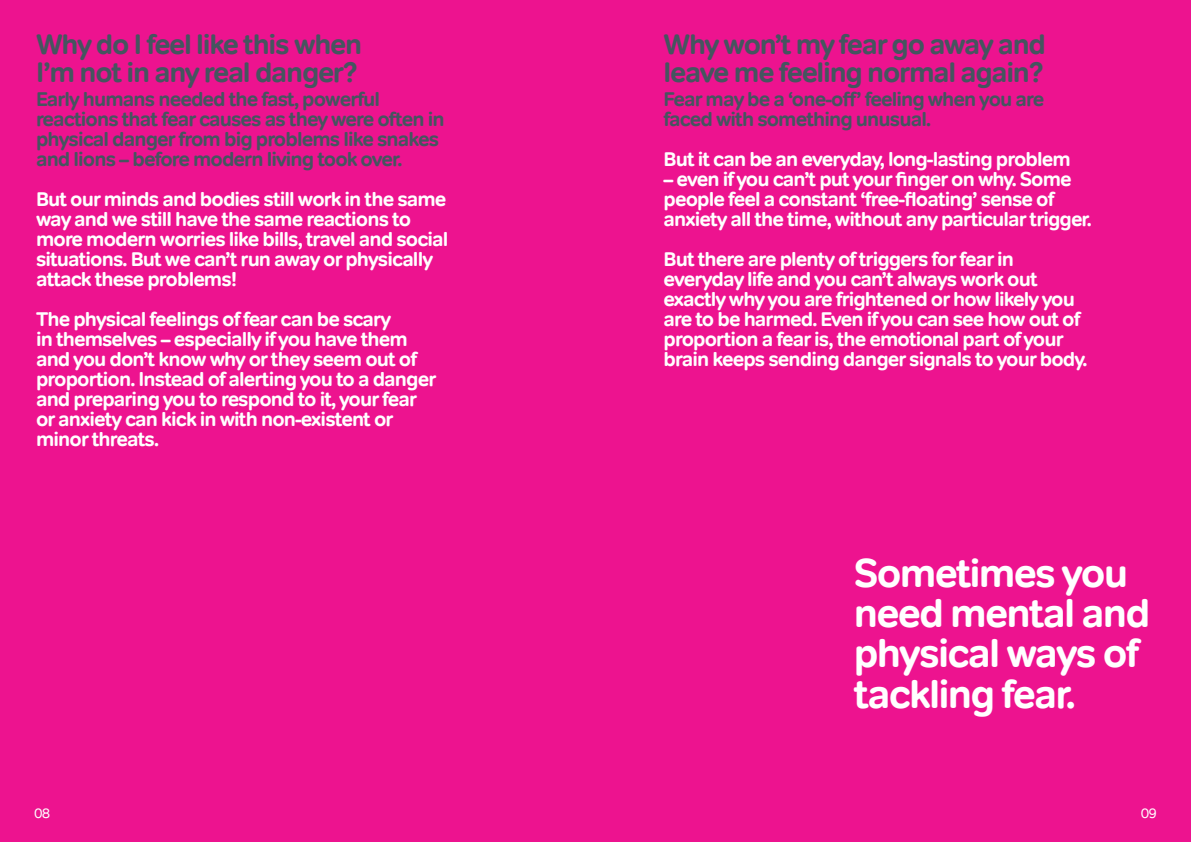
<style>
.page{position:relative;width:1191px;height:842px;background:#ed138f}
.page>*{position:absolute;margin:0;border:0;box-sizing:border-box;transform-origin:0 0}
.t1{font:700 40px/40px "Tondo";letter-spacing:-.045em;color:#fff}
.t2{font:700 28px/28px "Tondo";letter-spacing:-.045em;color:#45555f}
.t3{font:700 20px/20px "Tondo";letter-spacing:-.045em;color:#fff}
.t4{font:700 20px/20px "Tondo";letter-spacing:-.045em;color:#45555f}
.t5{font:14px "Tondo";color:#fff}
</style>
<div class="page">
<p class="t2" style="left:36px;top:30px;width:328px">Why do I feel like this when<br>I’m not in any real danger?</p>
<p class="t4" style="left:36px;top:89px;width:410px">Early humans needed the fast, powerful reactions that fear causes as they were often in physical danger from big problems like snakes and lions – before modern living took over.</p>
<p class="t3" style="left:36px;top:189px;width:414px">But our minds and bodies still work in the same way and we still have the same reactions to more modern worries like bills, travel and social situations. But we can’t run away or physically attack these problems!</p>
<p class="t3" style="left:36px;top:309px;width:402px">The physical feelings of fear can be scary<br>in themselves – especially if you have them and you don’t know why or they seem out of proportion. Instead of alerting you to a danger and preparing you to respond to it, your fear or anxiety can kick in with non-existent or minor threats.</p>
<p class="t2" style="left:663px;top:30px;width:384px">Why won’t my fear go away and leave me feeling normal again?</p>
<p class="t4" style="left:663px;top:89px;width:382px">Fear may be a ‘one-off’ feeling when you are faced with something unusual.</p>
<p class="t3" style="left:663px;top:149px;width:409px">But it can be an everyday, long-lasting problem</p>
<p class="t3" style="left:663px;top:169px;width:430px">– even if you can’t put your finger on why. Some people feel a constant ‘free-floating’ sense of anxiety all the time, without any particular trigger.</p>
<p class="t3" style="left:663px;top:249px;width:425px">But there are plenty of triggers for fear in everyday life and you can’t always work out exactly why you are frightened or how likely you are to be harmed. Even if you can see how out of proportion a fear is, the emotional part of your brain keeps sending danger signals to your body.</p>
<p class="t1" style="left:854px;top:554px;width:298px">Sometimes you need mental and physical ways of tackling fear.</p>
<p class="t5" style="left:34px;top:804px;width:18px">08</p>
<p class="t5" style="left:1140px;top:804px;width:18px">09</p>
</div>
